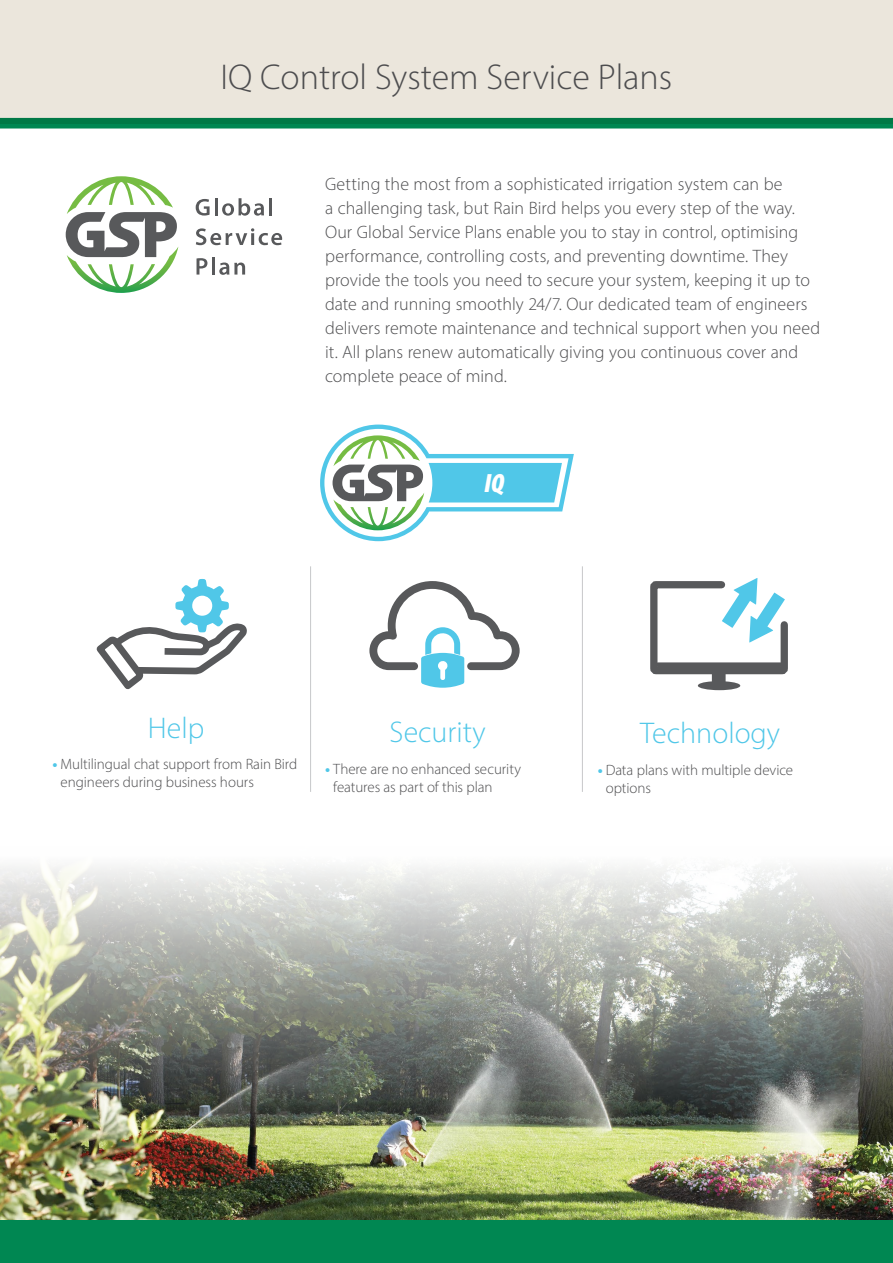
<style>
.page{position:relative;width:893px;height:1263px;background:#fff}
.page>*{position:absolute;margin:0;border:0;box-sizing:border-box;transform-origin:0 0}
.t1{font:300 36px "Myriad Pro";color:#4d4d4f}
.t2{font:300 30px "Myriad Pro";color:#50c7e8}
.t3{font:italic 900 condensed 26.55px "Myriad Pro";color:#fff}
.t4{font:300 18px/24px "Myriad Pro";color:#4d4d4f}
.t5{font:300 15px/18px "Myriad Pro";letter-spacing:-.005em;color:#4d4d4f}
.s1{font-weight:700;color:#50c7e8}
</style>
<div class="page">
<img style="left:0;top:866px;width:893px;height:355px">
<div style="left:0;top:0;width:893px;height:124px;background:#ebe6dc"></div>
<div style="left:0;top:1221px;width:893px;height:42px;background:#008752"></div>
<svg style="left:0;top:118px;width:893px;height:10px;background:#007e4a"></svg>
<hr style="left:310px;top:566px;width:1px;height:226px;background:#c7c8ca">
<hr style="left:582px;top:566px;width:1px;height:226px;background:#c7c8ca">
<svg style="left:196px;top:199px;width:14px;height:17px"></svg>
<hr style="left:215px;top:198px;width:3px;height:17px;background:#58595b">
<svg style="left:222px;top:198px;width:42px;height:18px"></svg>
<hr style="left:269px;top:198px;width:3px;height:17px;background:#58595b">
<svg style="left:196px;top:228px;width:86px;height:17px"></svg>
<svg style="left:197px;top:258px;width:10px;height:17px"></svg>
<hr style="left:212px;top:257px;width:3px;height:18px;background:#58595b">
<svg style="left:219px;top:263px;width:26px;height:12px"></svg>
<svg style="left:66px;top:176px;width:112px;height:117px"></svg>
<svg style="left:320px;top:425px;width:254px;height:116px"></svg>
<svg style="left:96px;top:579px;width:151px;height:111px"></svg>
<svg style="left:369px;top:581px;width:151px;height:107px"></svg>
<svg style="left:650px;top:578px;width:138px;height:112px"></svg>
<div style="left:658px;top:662px;width:122px;height:5px;background:#58595b"></div>
<h1 class="t1" style="left:221px;top:56px;width:453px">IQ Control System Service Plans</h1>
<p class="t4" style="left:325px;top:172px;width:497px">Getting the most from a sophisticated irrigation system can be<br>a challenging task, but Rain Bird helps you every step of the way.<br>Our Global Service Plans enable you to stay in control, optimising performance, controlling costs, and preventing downtime. They provide the tools you need to secure your system, keeping it up to date and running smoothly 24/7. Our dedicated team of engineers delivers remote maintenance and technical support when you need it. All plans renew automatically giving you continuous cover and complete peace of mind.</p>
<h3 class="t3" style="left:483px;top:466px;width:27px">IQ</h3>
<h2 class="t2" style="left:148px;top:710px;width:58px">Help</h2>
<p class="t5" style="left:61px;top:755px;width:238px;text-indent:-8px"><span class="s1">•</span> Multilingual chat support from Rain Bird engineers during business hours</p>
<h2 class="t2" style="left:390px;top:714px;width:98px">Security</h2>
<p class="t5" style="left:333px;top:760px;width:189px;text-indent:-8px"><span class="s1">•</span> There are no enhanced security features as part of this plan</p>
<h2 class="t2" style="left:640px;top:715px;width:141px">Technology</h2>
<p class="t5" style="left:606px;top:760px;width:189px;text-indent:-8px"><span class="s1">•</span> Data plans with multiple device options</p>
</div>
